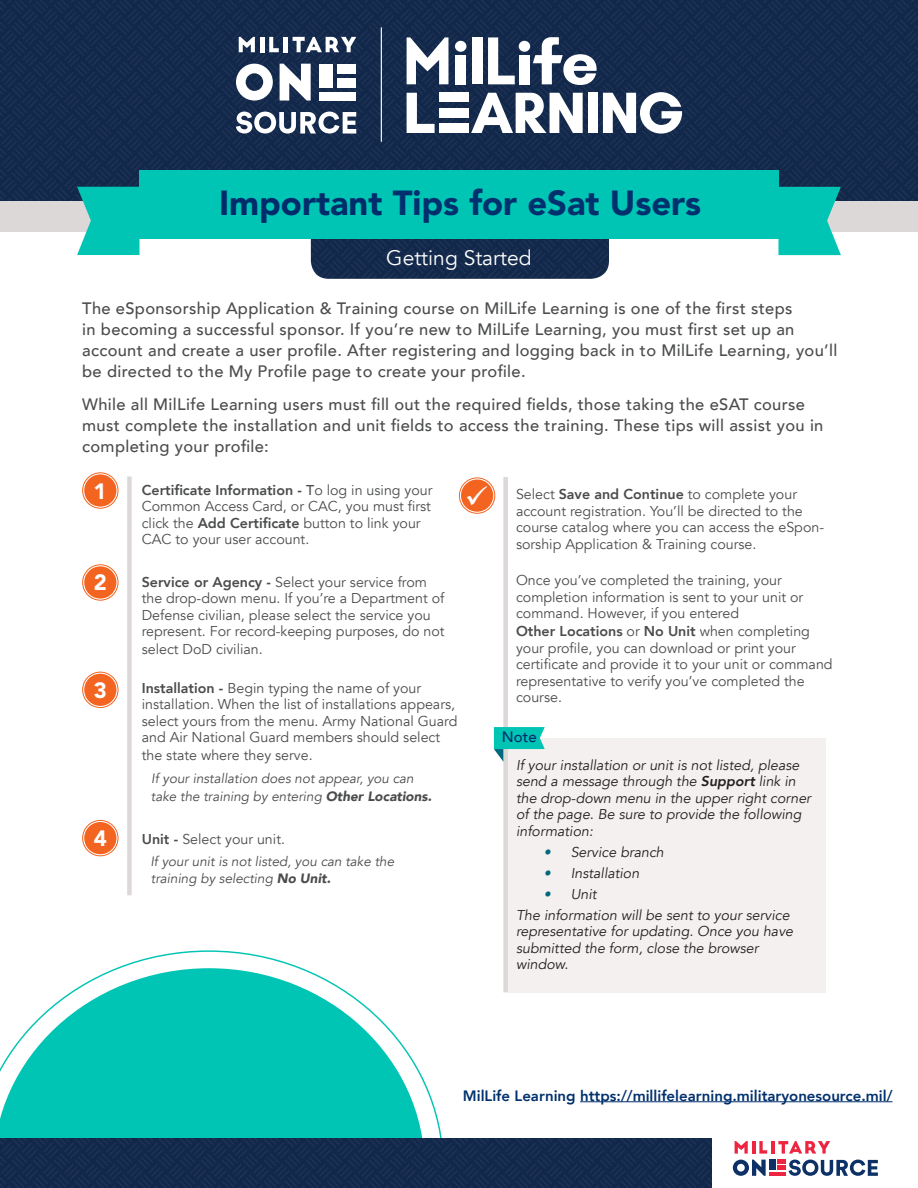
<style>
.page{position:relative;width:918px;height:1188px;background:#fff}
.page>*{position:absolute;margin:0;border:0;box-sizing:border-box;transform-origin:0 0}
.t1{font:900 34.5px "Avenir";color:#00306d}
.t2{font:900 22.05px "Avenir";color:#fff}
.t3{font:21px "Avenir";color:#fff}
.t4{font:500 16.5px/21px "Avenir";letter-spacing:.02em;color:#4b4c4d}
.t5{font:800 15px "Avenir";color:#00306d}
.t6{font:500 15px "Avenir";color:#002c6b}
.t7{font:14.25px/16.5px "Avenir";color:#4b4c4d}
.t8{font:italic 14.25px/16.5px "Avenir";color:#231f20}
.t9{font:italic 13.5px/18px "Avenir";color:#4b4c4d}
.s1{color:#002c6b}
.s2{font-weight:800}
.s3{font-weight:500}
.s4{font-weight:900}
.s5{color:#fff}
.s6{color:#006a7c}
</style>
<div class="page">
<div style="left:508px;top:738px;width:317px;height:254px;background:#f4f0ef"></div>
<svg style="left:116px;top:950px;width:328px;height:189px"></svg>
<svg style="left:0;top:968px;width:425px;height:171px;fill:#00c4b4"></svg>
<div style="left:0;top:201px;width:918px;height:30px;background:#dcd8d7"></div>
<img style="left:311px;top:239px;width:298px;height:40px">
<img style="left:0;top:0;width:918px;height:201px">
<svg style="left:239px;top:37px;width:16px;height:15px"></svg>
<hr style="left:260px;top:37px;width:4px;height:15px;background:#fff">
<svg style="left:269px;top:37px;width:10px;height:15px"></svg>
<hr style="left:284px;top:37px;width:4px;height:15px;background:#fff">
<svg style="left:293px;top:37px;width:63px;height:15px"></svg>
<svg style="left:236px;top:64px;width:37px;height:37px"></svg>
<svg style="left:280px;top:64px;width:31px;height:37px"></svg>
<div style="left:319px;top:64px;width:14px;height:24px;background:#fff"></div>
<div style="left:337px;top:64px;width:19px;height:9px;background:#fff"></div>
<div style="left:337px;top:78px;width:19px;height:10px;background:#fff"></div>
<div style="left:319px;top:92px;width:37px;height:9px;background:#fff"></div>
<svg style="left:236px;top:112px;width:120px;height:22px"></svg>
<hr style="left:381px;top:27px;width:1px;height:115px;background:#fff">
<div style="left:456px;top:55px;width:10px;height:29px;background:#fff"></div>
<div style="left:472px;top:37px;width:10px;height:47px;background:#fff"></div>
<svg style="left:488px;top:37px;width:27px;height:47px"></svg>
<svg style="left:533px;top:37px;width:64px;height:48px"></svg>
<div style="left:455px;top:41px;width:11px;height:11px;background:#fff;border-radius:50%"></div>
<div style="left:519px;top:55px;width:11px;height:29px;background:#fff"></div>
<div style="left:519px;top:41px;width:11px;height:11px;background:#fff;border-radius:50%"></div>
<svg style="left:407px;top:37px;width:41px;height:47px"></svg>
<svg style="left:407px;top:93px;width:28px;height:40px"></svg>
<div style="left:439px;top:108px;width:29px;height:9px;background:#fff"></div>
<div style="left:439px;top:93px;width:29px;height:9px;background:#fff"></div>
<div style="left:439px;top:124px;width:29px;height:9px;background:#fff"></div>
<div style="left:588px;top:93px;width:10px;height:40px;background:#fff"></div>
<svg style="left:471px;top:93px;width:112px;height:40px"></svg>
<svg style="left:603px;top:92px;width:79px;height:42px"></svg>
<div style="left:139px;top:170px;width:640px;height:69px;background:#00c4b4"></div>
<svg style="left:779px;top:187px;width:62px;height:68px;background:#17c5b7"></svg>
<svg style="left:77px;top:187px;width:62px;height:68px;background:#17c5b7"></svg>
<img style="left:0;top:1139px;width:711px;height:49px">
<div style="left:127px;top:477px;width:5px;height:418px;background:#dcd8d7"></div>
<div style="left:503px;top:477px;width:5px;height:515px;background:#dcd8d7"></div>
<div style="left:82px;top:472px;width:36px;height:37px;border:1px solid #f36421;border-radius:50%"></div>
<div style="left:84px;top:474px;width:32px;height:33px;background:#f36421;border-radius:50%"></div>
<div style="left:82px;top:564px;width:36px;height:37px;border:1px solid #f36421;border-radius:50%"></div>
<div style="left:84px;top:566px;width:32px;height:33px;background:#f36421;border-radius:50%"></div>
<div style="left:82px;top:672px;width:36px;height:36px;border:1px solid #f36421;border-radius:50%"></div>
<div style="left:84px;top:674px;width:32px;height:32px;background:#f36421;border-radius:50%"></div>
<div style="left:82px;top:820px;width:36px;height:36px;border:1px solid #f36421;border-radius:50%"></div>
<div style="left:84px;top:822px;width:32px;height:32px;background:#f36421;border-radius:50%"></div>
<div style="left:459px;top:477px;width:36px;height:37px;border:1px solid #f36421;border-radius:50%"></div>
<div style="left:461px;top:479px;width:32px;height:33px;background:#f36421;border-radius:50%"></div>
<svg style="left:494px;top:727px;width:51px;height:35px"></svg>
<hr style="left:580px;top:1101px;width:313px;height:1px;background:#00306d">
<svg style="left:733px;top:1160px;width:33px;height:16px"></svg>
<div style="left:770px;top:1160px;width:6px;height:10px;background:#0d3166"></div>
<svg style="left:735px;top:1141px;width:95px;height:13px"></svg>
<svg style="left:777px;top:1160px;width:101px;height:16px"></svg>
<hr style="left:770px;top:1172px;width:16px;height:4px;background:#ed2541">
<h1 class="t1" style="left:219px;top:182px;width:484px"><span class="s1">Important</span> Tips for eSat Users</h1>
<h3 class="t3" style="left:386px;top:246px;width:147px">Getting Started</h3>
<p class="t4" style="left:82px;top:297px;width:757px">The eSponsorship Application &amp; Training course on MilLife Learning is one of the first steps<br>in becoming a successful sponsor. If you’re new to MilLife Learning, you must first set up an account and create a user profile. After registering and logging back in to MilLife Learning, you’ll be directed to the My Profile page to create your profile.</p>
<p class="t4" style="left:82px;top:393px;width:743px">While all MilLife Learning users must fill out the required fields, those taking the eSAT course must complete the installation and unit fields to access the training. These tips will assist you in completing your profile:</p>
<h2 class="t2" style="left:93px;top:478px;width:15px">1</h2>
<p class="t7" style="left:142px;top:482px;width:292px"><span class="s2">Certificate Information -</span> <span class="s3">T</span>o log in using your Common Access Card, or CAC, you must first click the <span class="s2">Add Certificate</span> button to link your CAC to your user account.</p>
<h2 class="t2" style="left:94px;top:569px;width:15px">2</h2>
<p class="t7" style="left:142px;top:574px;width:304px"><span class="s2">Service or Agency -</span> Select your service from the drop-down menu. If you’re a Department of Defense civilian, please select the service you represent. For record-keeping purposes, do not</p>
<p class="t7" style="left:142px;top:642px;width:123px">select DoD civilian.</p>
<h2 class="t2" style="left:94px;top:677px;width:15px">3</h2>
<p class="t7" style="left:142px;top:680px;width:317px"><span class="s2">Installation -</span> Begin typing the name of your installation. When the list of installations appears, select yours from the menu. Army National Guard and Air National Guard members should select</p>
<p class="t7" style="left:142px;top:747px;width:172px">the state where they serve.</p>
<p class="t9" style="left:151px;top:769px;width:282px">If your installation does not appear, you can take the training by entering <span class="s4">Other Locations.</span></p>
<h2 class="t2" style="left:94px;top:825px;width:15px">4</h2>
<p class="t7" style="left:142px;top:831px;width:145px"><span class="s2">Unit -</span> Select your unit.</p>
<p class="t9" style="left:150px;top:854px;width:245px;line-height:16.5px">If your unit is not listed, you can take the training by selecting <span class="s4">No Unit.</span></p>
<p class="t7" style="left:516px;top:486px;width:310px;text-indent:-51px"><span class="s5">✓</span> Select <span class="s2">Save and Continue</span> to complete your account registration. You’ll be directed to the course catalog where you can access the eSpon&shy;sorship Application &amp; Training course.</p>
<p class="t7" style="left:516px;top:572px;width:289px">Once you’ve completed the training, your completion information is sent to your unit or command. However, if you entered</p>
<p class="t7" style="left:516px;top:623px;width:318px"><span class="s2">Other Locations</span> or <span class="s2">No Unit</span> when completing your profile, you can download or print your certificate and provide it to your unit or command representative to verify you’ve completed the course.</p>
<p class="t6" style="left:502px;top:724px;width:36px">Note</p>
<p class="t8" style="left:516px;top:757px;width:296px">If your installation or unit is not listed, please send a message through the <span class="s2">Support</span> link in the drop-down menu in the upper right corner of the page. Be sure to provide the following information:</p>
<p class="t8" style="left:544px;top:844px;width:122px"><span class="s6">•</span> Service branch</p>
<p class="t8" style="left:544px;top:865px;width:97px"><span class="s6">•</span> Installation</p>
<p class="t8" style="left:516px;top:884px;width:275px;line-height:21px;text-indent:28px"><span class="s6">•</span> Unit<br>The information will be sent to your service</p>
<p class="t8" style="left:516px;top:923px;width:279px">representative for updating. Once you have submitted the form, close the browser window.</p>
<p class="t5" style="left:463px;top:1084px;width:431px">MilLife Learning https://millifelearning.militaryonesource.mil/</p>
</div>
